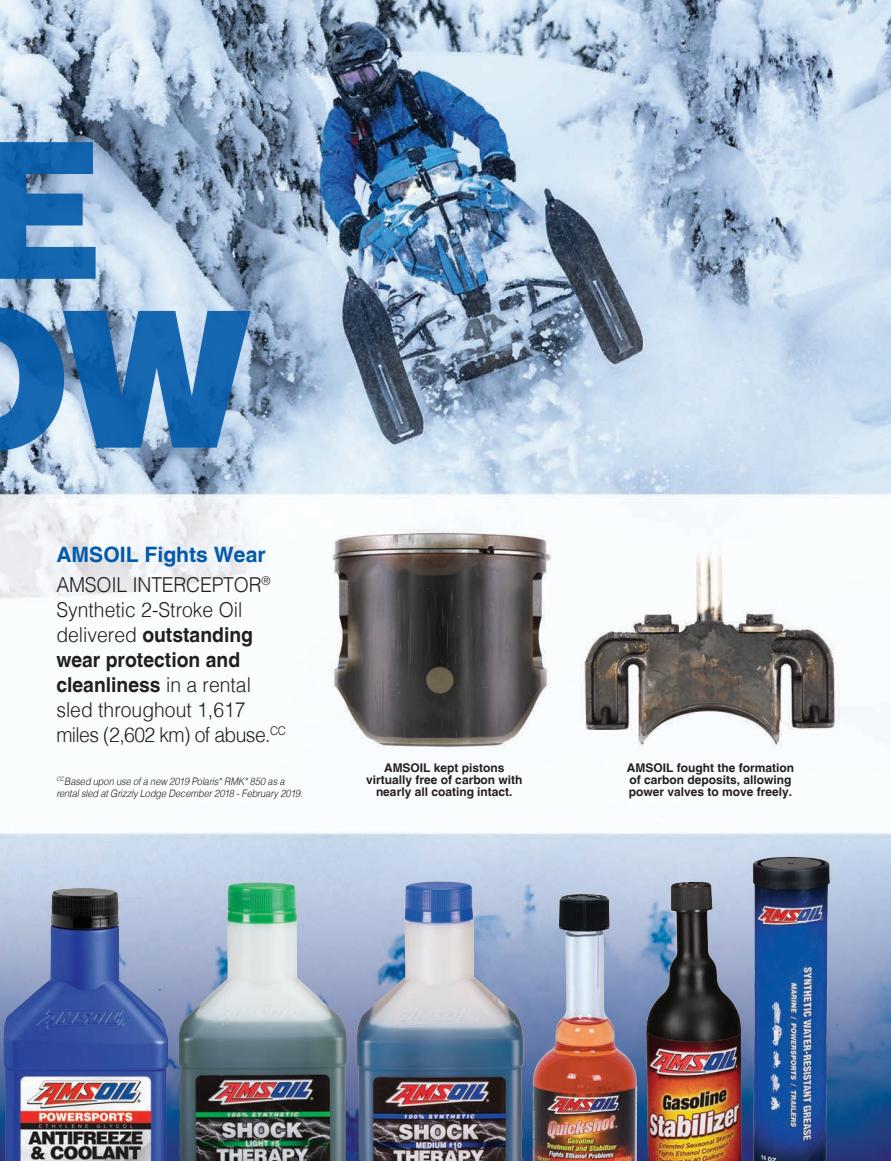
<style>
.page{position:relative;width:891px;height:1161px;background:#fff}
.page>*{position:absolute;margin:0;border:0;box-sizing:border-box;transform-origin:0 0}
.t1{font:900 189.9px/168.8px "Helvetica LT";color:#015aaa}
.t2{font:700 21.15px "Helvetica LT";color:#015aaa}
.t3{font:300 20.55px/25px "Helvetica LT";color:#231f20;scale:.94 1}
.t4{font:700 12px/12px "Helvetica LT";color:#231f20;text-align:center}
.t5{font:italic 300 10.35px/12.3px "Helvetica LT";letter-spacing:-.01em;color:#231f20;scale:.9 1}
.s1{font-weight:700}
</style>
<div class="page">
<img style="left:0;top:0;width:891px;height:1161px">
<img style="left:741px;top:1148px;width:119px;height:13px">
<img style="left:749px;top:844px;width:82px;height:317px">
<img style="left:3px;top:888px;width:166px;height:273px">
<img style="left:179px;top:882px;width:168px;height:279px">
<img style="left:357px;top:882px;width:166px;height:279px">
<img style="left:482px;top:1147px;width:164px;height:14px">
<img style="left:532px;top:894px;width:105px;height:267px">
<img style="left:646px;top:882px;width:95px;height:279px">
<h1 class="t1" style="left:62px;top:122px;width:191px;text-indent:-95px">E<br>W</h1>
<h2 class="t2" style="left:56px;top:542px;width:211px">AMSOIL Fights Wear</h2>
<h3 class="t3" style="left:56px;top:572px;width:246px">AMSOIL INTERCEPTOR<sup>®<br></sup>Synthetic 2-Stroke Oil delivered <span class="s1">outstanding wear protection and cleanliness</span> in a rental sled throughout 1,617 miles (2,602 km) of abuse.<sup>CC</sup></h3>
<p class="t5" style="left:56px;top:775px;width:275px"><sup>CC</sup>Based upon use of a new 2019 Polaris* RMK* 850 as a rental sled at Grizzly Lodge December 2018 - February 2019.</p>
<p class="t4" style="left:366px;top:762px;width:158px">AMSOIL kept pistons virtually free of carbon with nearly all coating intact.</p>
<p class="t4" style="left:627px;top:762px;width:169px;text-align:left">AMSOIL fought the formation of carbon deposits, allowing power valves to move freely.</p>
</div>
